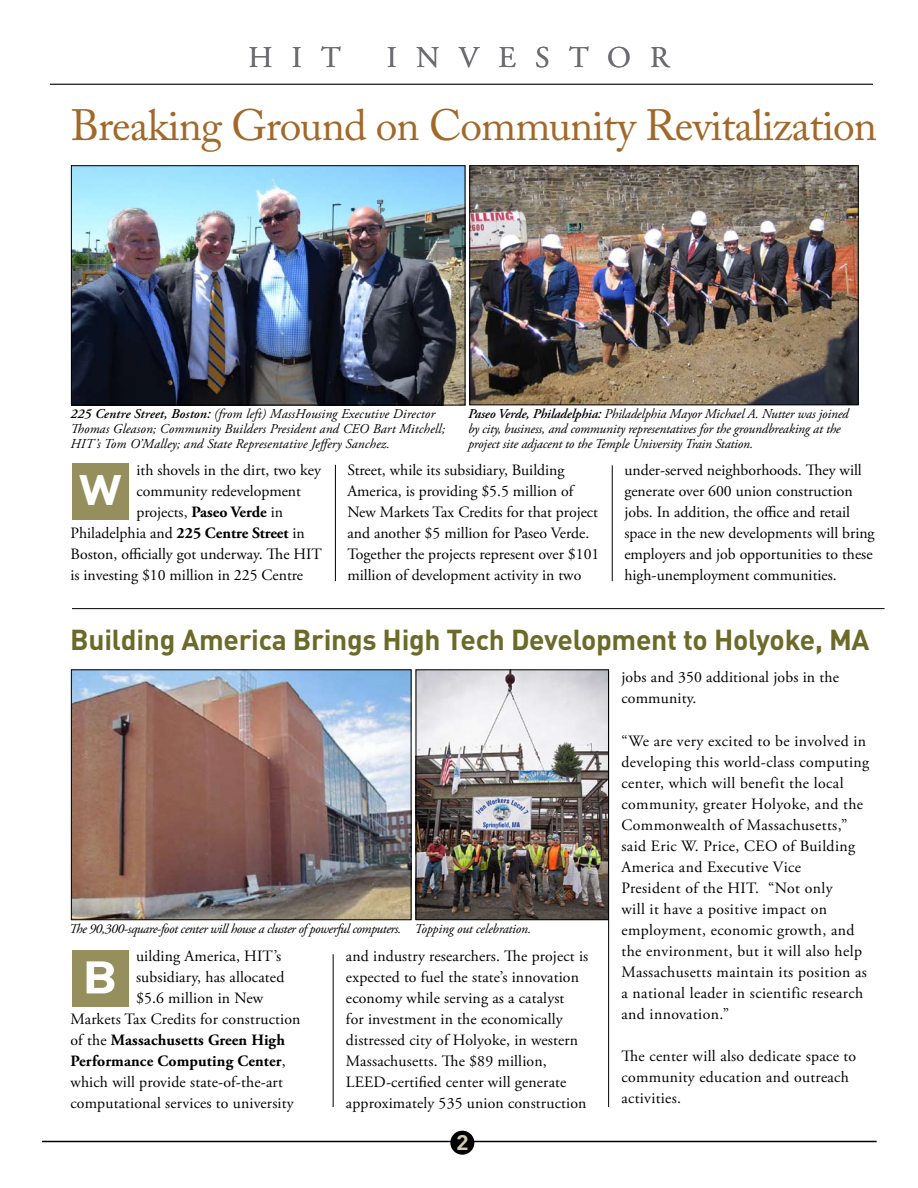
<style>
.page{position:relative;width:918px;height:1188px;background:#fff}
.page>*{position:absolute;margin:0;border:0;box-sizing:border-box;transform-origin:0 0}
.t1{font:700 45px "DIN Pro";color:#fff;scale:1.2 1}
.t2{font:43.5px "Adobe Caslon Pro";letter-spacing:-.02em;color:#a26829}
.t3{font:700 42px "DIN Pro";color:#fff;scale:1.14 1}
.t4{font:30px "Adobe Garamond Pro";letter-spacing:.64em;color:#6b6c6f}
.t5{font:700 28.5px "DIN Pro";letter-spacing:-.01em;color:#6c6a28}
.t6{font:700 21px "DIN Pro";color:#d3cab7;scale:1.1 1}
.t7{font:15.75px/21px "Adobe Garamond Pro";letter-spacing:.01em;color:#000}
.t8{font:700 15.75px "Adobe Garamond Pro";letter-spacing:.01em;color:#000}
.t9{font:italic 13.5px/15px "Adobe Garamond Pro";letter-spacing:-.01em;color:#000}
.t10{font:italic 13.5px/15px "Adobe Garamond Pro";letter-spacing:.01em;color:#000}
.t11{font:italic 13.5px "Adobe Garamond Pro";letter-spacing:-.03em;color:#000}
.s1{font-weight:600}
.s2{font-weight:700}
.s3{font-weight:400}
</style>
<div class="page">
<img style="left:73px;top:168px;width:390px;height:235px">
<div style="left:71px;top:166px;width:394px;height:239px;border:1px solid #000"></div>
<hr style="left:42px;top:1141px;width:835px;height:1px;background:#000">
<div style="left:450px;top:1131px;width:24px;height:24px;background:#000;border-radius:50%"></div>
<hr style="left:50px;top:84px;width:823px;height:1px;background:#000">
<hr style="left:72px;top:608px;width:813px;height:1px;background:#000">
<div style="left:72px;top:950px;width:57px;height:56px;background:#948f5d"></div>
<img style="left:73px;top:672px;width:336px;height:246px">
<div style="left:71px;top:670px;width:340px;height:250px;border:1px solid #000"></div>
<hr style="left:333px;top:954px;width:1px;height:153px;background:#000">
<hr style="left:608px;top:671px;width:1px;height:436px;background:#000">
<img style="left:472px;top:168px;width:384px;height:235px">
<div style="left:470px;top:166px;width:388px;height:239px;border:1px solid #000"></div>
<div style="left:72px;top:463px;width:57px;height:56px;background:#948f5d"></div>
<hr style="left:335px;top:465px;width:1px;height:116px;background:#000">
<hr style="left:612px;top:465px;width:1px;height:116px;background:#000">
<img style="left:418px;top:672px;width:189px;height:246px">
<div style="left:416px;top:670px;width:193px;height:250px;border:1px solid #000"></div>
<h3 class="t4" style="left:249px;top:40px;width:94px">HIT</h3>
<h3 class="t4" style="left:387px;top:40px;width:284px">INVESTOR</h3>
<h2 class="t2" style="left:71px;top:100px;width:808px">Breaking Ground on Community Revitalization</h2>
<p class="t9" style="left:468px;top:406px;width:382px"><span class="s1">Paseo Verde, Philadelphia:</span> Philadelphia Mayor Michael A. Nutter was joined by city, business, and community representatives for the groundbreaking at the project site adjacent to the Temple University Train Station.</p>
<p class="t10" style="left:70px;top:406px;width:376px"><span class="s1">225 Centre Street, Boston:</span> (from left) MassHousing Executive Director<br>Thomas Gleason; Community Builders President and CEO Bart Mitchell;<br>HIT’s Tom O’Malley; and State Representative Jeffery Sanchez.</p>
<h3 class="t3" style="left:79px;top:462px;width:39px">W</h3>
<p class="t7" style="left:347px;top:460px;width:254px">Street, while its subsidiary, Building America, is providing $5.5 million of New Markets Tax Credits for that project and another $5 million for Paseo Verde.<br>Together the projects represent over $101 million of development activity in two</p>
<p class="t7" style="left:624px;top:460px;width:252px">under-served neighborhoods. They will generate over 600 union construction jobs. In addition, the office and retail space in the new developments will bring employers and job opportunities to these high-unemployment communities.</p>
<p class="t7" style="left:137px;top:460px;width:186px">ith shovels in the dirt, two key</p>
<p class="t7" style="left:137px;top:481px;width:166px">community redevelopment</p>
<p class="t7" style="left:137px;top:502px;width:148px">projects, <span class="s2">Paseo Verde</span> in</p>
<p class="t7" style="left:70px;top:523px;width:236px">Philadelphia and <span class="s2">225 Centre Street</span> in</p>
<p class="t7" style="left:70px;top:544px;width:253px">Boston, officially got underway. The HIT</p>
<p class="t7" style="left:70px;top:565px;width:234px">is investing $10 million in 225 Centre</p>
<h3 class="t5" style="left:70px;top:620px;width:801px">Building America Brings High Tech Development to Holyoke, MA</h3>
<p class="t11" style="left:69px;top:921px;width:334px">The 90,300-square-foot center will house a cluster of powerful computers.</p>
<p class="t9" style="left:415px;top:922px;width:118px">Topping out celebration.</p>
<p class="t7" style="left:136px;top:946px;width:147px">uilding America, HIT’s</p>
<p class="t7" style="left:136px;top:967px;width:150px">subsidiary, has allocated</p>
<p class="t7" style="left:136px;top:988px;width:129px">$5.6 million in New</p>
<p class="t7" style="left:70px;top:1009px;width:232px">Markets Tax Credits for construction</p>
<p class="t8" style="left:70px;top:1031px;width:216px"><span class="s3">of the</span> Massachusetts Green High</p>
<p class="t8" style="left:70px;top:1052px;width:217px">Performance Computing Center<span class="s3">,</span></p>
<p class="t7" style="left:70px;top:1072px;width:214px">which will provide state-of-the-art</p>
<p class="t7" style="left:70px;top:1093px;width:225px">computational services to university</p>
<h1 class="t1" style="left:82px;top:947px;width:31px">B</h1>
<p class="t7" style="left:346px;top:946px;width:244px">and industry researchers. The project is expected to fuel the state’s innovation economy while serving as a catalyst<br>for investment in the economically distressed city of Holyoke, in western Massachusetts. The $89 million, LEED-certified center will generate approximately 535 union construction</p>
<h3 class="t6" style="left:456px;top:1128px;width:13px">2</h3>
<p class="t7" style="left:621px;top:667px;width:219px">jobs and 350 additional jobs in the community.</p>
<p class="t7" style="left:621px;top:732px;width:249px">“We are very excited to be involved in developing this world-class computing center, which will benefit the local community, greater Holyoke, and the Commonwealth of Massachusetts,” said Eric W. Price, CEO of Building America and Executive Vice<br>President of the HIT. “Not only<br>will it have a positive impact on employment, economic growth, and the environment, but it will also help Massachusetts maintain its position as a national leader in scientific research and innovation.”</p>
<p class="t7" style="left:621px;top:1046px;width:236px">The center will also dedicate space to community education and outreach activities.</p>
</div>
